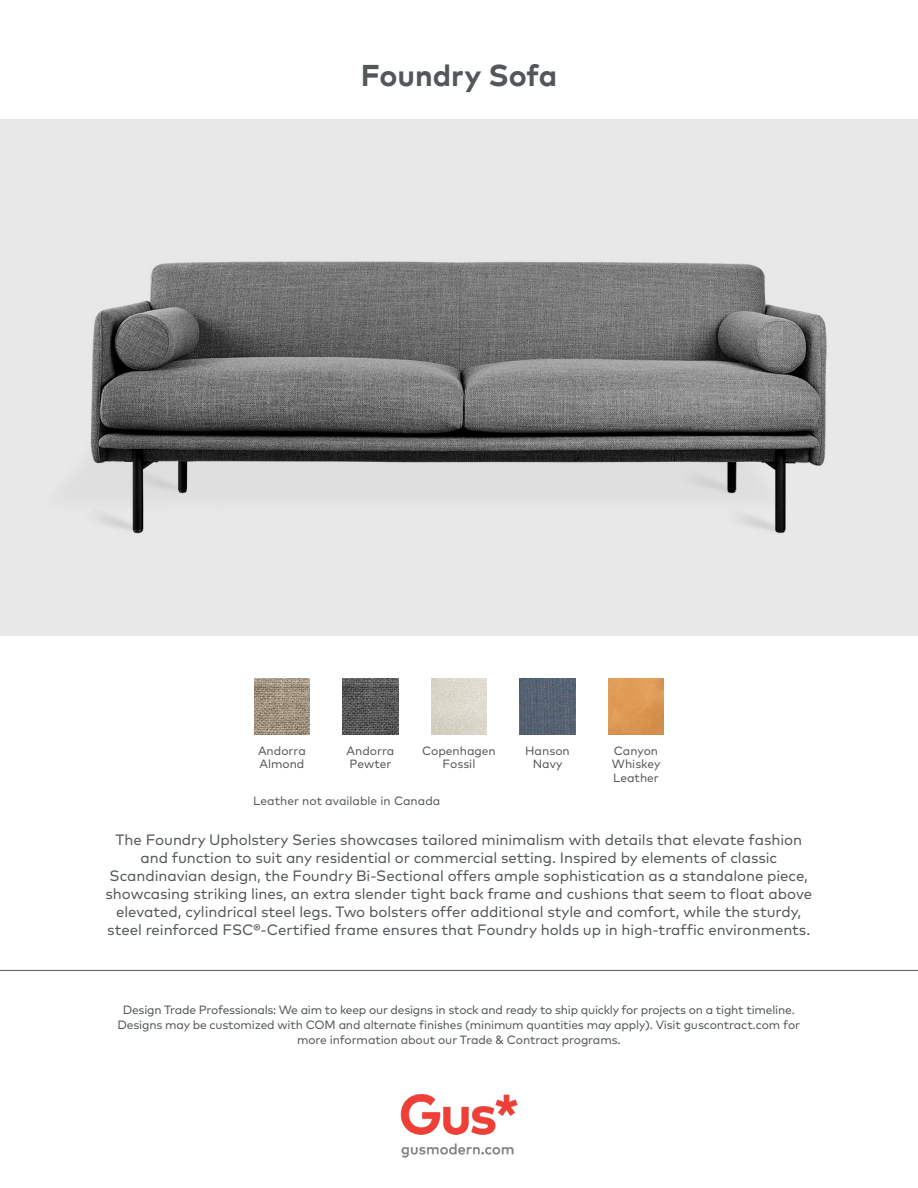
<style>
.page{position:relative;width:918px;height:1188px;background:#fff}
.page>*{position:absolute;margin:0;border:0;box-sizing:border-box;transform-origin:0 0}
.Product_Title{font:700 30px "Mark";color:#525759}
.Description{font:15px/18px "Mark Pro";letter-spacing:-.005em;color:#525759;text-align:center}
.t1{font:12px/15px "Mark Pro";letter-spacing:-.015em;color:#525759;text-align:center}
.t2{font:12px "Mark Pro";color:#545759}
</style>
<div class="page">
<img style="left:400px;top:1094px;width:118px;height:64px">
<img style="left:0;top:119px;width:918px;height:516px">
<hr style="left:0;top:970px;width:918px;height:1px;background:#545759">
<img style="left:254px;top:679px;width:56px;height:55px">
<img style="left:431px;top:679px;width:56px;height:55px">
<img style="left:520px;top:679px;width:55px;height:55px">
<img style="left:343px;top:679px;width:55px;height:55px">
<img style="left:608px;top:679px;width:56px;height:55px">
<p class="Product_Title" style="left:361px;top:56px;width:198px">Foundry Sofa</p>
<p class="t2" style="left:258px;top:741px;width:49px">Andorra</p>
<p class="t2" style="left:259px;top:755px;width:47px">Almond</p>
<p class="t2" style="left:347px;top:741px;width:49px">Andorra</p>
<p class="t2" style="left:350px;top:755px;width:43px">Pewter</p>
<p class="t2" style="left:422px;top:741px;width:75px">Copenhagen</p>
<p class="t2" style="left:443px;top:755px;width:34px">Fossil</p>
<p class="t2" style="left:525px;top:741px;width:46px">Hanson</p>
<p class="t2" style="left:533px;top:755px;width:31px">Navy</p>
<p class="t2" style="left:614px;top:741px;width:46px">Canyon</p>
<p class="t2" style="left:612px;top:755px;width:50px">Whiskey</p>
<p class="t2" style="left:613px;top:768px;width:47px">Leather</p>
<p class="t1" style="left:253px;top:793px;width:189px">Leather not available in Canada</p>
<p class="Description" style="left:106px;top:830px;width:708px">The Foundry Upholstery Series showcases tailored minimalism with details that elevate fashion and function to suit any residential or commercial setting. Inspired by elements of classic Scandinavian design, the Foundry Bi-Sectional offers ample sophistication as a standalone piece, showcasing striking lines, an extra slender tight back frame and cushions that seem to float above elevated, cylindrical steel legs. Two bolsters offer additional style and comfort, while the sturdy, steel reinforced FSC®-Certified frame ensures that Foundry holds up in high-traffic environments.</p>
<p class="t1" style="left:118px;top:1001px;width:684px">Design Trade Professionals: We aim to keep our designs in stock and ready to ship quickly for projects on a tight timeline.<br>Designs may be customized with COM and alternate finishes (minimum quantities may apply). Visit guscontract.com for more information about our Trade &amp; Contract programs.</p>
</div>
